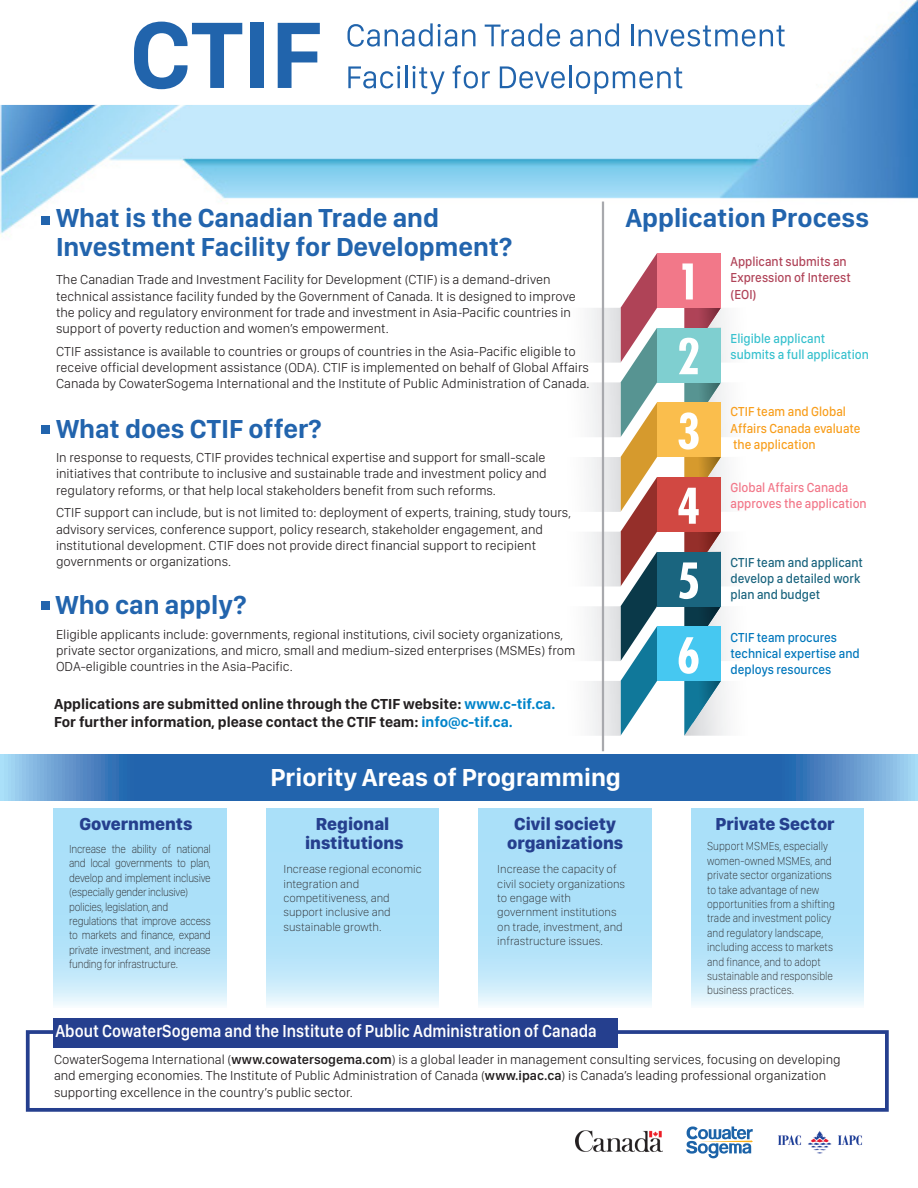
<style>
.page{position:relative;width:918px;height:1188px;background:#fff}
.page>*{position:absolute;margin:0;border:0;box-sizing:border-box;transform-origin:0 0}
.t1{font:700 27px "San Francisco Display";color:#2264ad}
.t2{font:700 25.5px "San Francisco Display";color:#fff}
.t3{font:800 18px/19.5px "San Francisco Display";color:#253f8e;text-align:center}
.t4{font:600 18px "San Francisco Display";color:#fff;scale:.9 1}
.t5{font:700 15px "San Francisco Display";color:#231f20}
.t6{font:300 13.5px/16.2px "San Francisco Display";color:#231f20}
.t7{font:500 13.5px/16.2px "San Francisco Display";color:#1a647e;scale:.93 1}
.t8{font:500 13.5px "San Francisco Display";color:#0077bc;scale:.93 1}
.t9{font:500 13.5px "San Francisco Display";color:#f89e1c;scale:.93 1}
.t10{font:500 13.5px "San Francisco Display";color:#b04358;scale:.93 1}
.t11{font:500 13.5px "San Francisco Display";color:#f27789;scale:.93 1}
.t12{font:500 13.5px "San Francisco Display";color:#37c1ce;scale:.93 1}
.t13{font:100 12px/14.4px "San Francisco Display";color:#231f20;text-align:justify;scale:.9 1}
.t14{font:100 12px/14.4px "San Francisco Display";color:#231f20}
.t15{font:100 12px "San Francisco Display";letter-spacing:-.025em;color:#231f20;scale:.9 1}
.s1{color:#0084ca}
.s2{font-weight:600}
</style>
<div class="page">
<img style="left:0;top:0;width:918px;height:1159px">
<div style="left:26px;top:1030px;width:863px;height:82px;border:4px solid #253f8e"></div>
<div style="left:657px;top:253px;width:64px;height:55px;background:#f27889"></div>
<div style="left:657px;top:328px;width:64px;height:54px;background:#7fcfd0"></div>
<div style="left:657px;top:402px;width:64px;height:55px;background:#fabe4d"></div>
<div style="left:657px;top:477px;width:64px;height:55px;background:#d14842"></div>
<div style="left:657px;top:552px;width:64px;height:54px;background:#1a657f"></div>
<div style="left:657px;top:626px;width:64px;height:55px;background:#46c8f1"></div>
<svg style="left:538px;top:253px;width:119px;height:483px"></svg>
<hr style="left:621px;top:681px;width:1px;height:55px;background:#10789a">
<svg style="left:678px;top:253px;width:71px;height:483px"></svg>
<svg style="left:54px;top:808px;width:172px;height:200px"></svg>
<svg style="left:266px;top:808px;width:173px;height:200px"></svg>
<svg style="left:479px;top:808px;width:172px;height:200px"></svg>
<svg style="left:692px;top:808px;width:172px;height:200px"></svg>
<hr style="left:602px;top:202px;width:2px;height:549px;background:#a8a9ad">
<div style="left:53px;top:1018px;width:565px;height:30px;background:#253f8e"></div>
<div style="left:41px;top:216px;width:9px;height:9px;background:#2264ad"></div>
<div style="left:41px;top:425px;width:9px;height:9px;background:#2264ad"></div>
<div style="left:41px;top:601px;width:9px;height:9px;background:#2264ad"></div>
<svg style="left:0;top:755px;width:918px;height:46px"></svg>
<svg style="left:0;top:22px;width:829px;height:83px"></svg>
<svg style="left:686px;top:1126px;width:67px;height:32px"></svg>
<img style="left:575px;top:1130px;width:88px;height:22px">
<img style="left:777px;top:1129px;width:87px;height:24px">
<p class="t1" style="left:56px;top:202px;width:385px">What is the Canadian Trade and</p>
<p class="t1" style="left:56px;top:230px;width:458px">Investment Facility for Development?</p>
<p class="t6" style="left:56px;top:271px;width:521px">The Canadian Trade and Investment Facility for Development (CTIF) is a demand-driven technical assistance facility funded by the Government of Canada. It is designed to improve the policy and regulatory environment for trade and investment in Asia-Pacific countries in support of poverty reduction and women’s empowerment.</p>
<p class="t6" style="left:56px;top:343px;width:535px">CTIF assistance is available to countries or groups of countries in the Asia-Pacific eligible to receive official development assistance (ODA). CTIF is implemented on behalf of Global Affairs<br>Canada by CowaterSogema International and the Institute of Public Administration of Canada.</p>
<p class="t1" style="left:56px;top:412px;width:267px">What does CTIF offer?</p>
<p class="t6" style="left:56px;top:449px;width:491px">In response to requests, CTIF provides technical expertise and support for small-scale</p>
<p class="t6" style="left:56px;top:465px;width:492px">initiatives that contribute to inclusive and sustainable trade and investment policy and</p>
<p class="t6" style="left:56px;top:482px;width:441px">regulatory reforms, or that help local stakeholders benefit from such reforms.</p>
<p class="t6" style="left:56px;top:505px;width:516px">CTIF support can include, but is not limited to: deployment of experts, training, study tours, advisory services, conference support, policy research, stakeholder engagement, and</p>
<p class="t6" style="left:56px;top:537px;width:482px">institutional development. CTIF does not provide direct financial support to recipient</p>
<p class="t6" style="left:56px;top:553px;width:177px">governments or organizations.</p>
<p class="t1" style="left:56px;top:588px;width:192px">Who can apply?</p>
<p class="t6" style="left:56px;top:626px;width:521px">Eligible applicants include: governments, regional institutions, civil society organizations, private sector organizations, and micro, small and medium-sized enterprises (MSMEs) from<br>ODA-eligible countries in the Asia-Pacific.</p>
<p class="t5" style="left:54px;top:695px;width:503px">Applications are submitted online through the CTIF website: <span class="s1">www.c-tif.ca.</span></p>
<p class="t5" style="left:54px;top:713px;width:460px">For further information, please contact the CTIF team: <span class="s1">info@c-tif.ca.</span></p>
<p class="t1" style="left:625px;top:202px;width:245px">Application Process</p>
<p class="t10" style="left:731px;top:253px;width:126px">Applicant submits an</p>
<p class="t10" style="left:731px;top:270px;width:131px">Expression of Interest</p>
<p class="t10" style="left:731px;top:286px;width:29px">(EOI)</p>
<p class="t12" style="left:731px;top:330px;width:103px">Eligible applicant</p>
<p class="t12" style="left:731px;top:346px;width:150px">submits a full application</p>
<p class="t9" style="left:731px;top:404px;width:126px">CTIF team and Global</p>
<p class="t9" style="left:731px;top:420px;width:141px">Affairs Canada evaluate</p>
<p class="t9" style="left:733px;top:436px;width:90px">the application</p>
<p class="t11" style="left:731px;top:479px;width:128px">Global Affairs Canada</p>
<p class="t11" style="left:731px;top:495px;width:148px">approves the application</p>
<p class="t7" style="left:731px;top:554px;width:144px">CTIF team and applicant develop a detailed work</p>
<p class="t7" style="left:731px;top:586px;width:98px">plan and budget</p>
<p class="t8" style="left:731px;top:629px;width:116px">CTIF team procures</p>
<p class="t8" style="left:731px;top:645px;width:140px">technical expertise and</p>
<p class="t8" style="left:731px;top:661px;width:110px">deploys resources</p>
<p class="t3" style="left:79px;top:814px;width:115px">Governments</p>
<p class="t13" style="left:69px;top:842px;width:159px">Increase the ability of national and local governments to plan, develop and implement inclusive (especially gender inclusive)</p>
<p class="t15" style="left:69px;top:899px;width:112px">policies, legislation, and</p>
<p class="t13" style="left:69px;top:914px;width:159px">regulations that improve access to markets and finance, expand private investment, and increase funding for infrastructure.</p>
<p class="t2" style="left:270px;top:762px;width:352px">Priority Areas of Programming</p>
<p class="t3" style="left:316px;top:814px;width:75px">Regional</p>
<p class="t3" style="left:305px;top:833px;width:100px">institutions</p>
<p class="t14" style="left:283px;top:862px;width:140px">Increase regional economic integration and</p>
<p class="t14" style="left:283px;top:891px;width:109px;text-align:justify">competitiveness, and support inclusive and sustainable growth.</p>
<p class="t3" style="left:507px;top:814px;width:118px">Civil society organizations</p>
<p class="t14" style="left:497px;top:862px;width:129px">Increase the capacity of civil society organizations to engage with</p>
<p class="t14" style="left:497px;top:905px;width:121px">government institutions</p>
<p class="t14" style="left:497px;top:919px;width:127px">on trade, investment, and infrastructure issues.</p>
<p class="t4" style="left:55px;top:1020px;width:603px">About CowaterSogema and the Institute of Public Administration of Canada</p>
<p class="t3" style="left:715px;top:814px;width:121px">Private Sector</p>
<p class="t13" style="left:707px;top:839px;width:144px;text-align:left">Support MSMEs, especially women-owned MSMEs, and private sector organizations to take advantage of new opportunities from a shifting trade and investment policy and regulatory landscape, including access to markets and finance, and to adopt sustainable and responsible business practices.</p>
<p class="t6" style="left:54px;top:1051px;width:788px">CowaterSogema International (<span class="s2">www.cowatersogema.com</span>) is a global leader in management consulting services, focusing on developing and emerging economies. The Institute of Public Administration of Canada (<span class="s2">www.ipac.ca</span>) is Canada’s leading professional organization</p>
<p class="t6" style="left:54px;top:1084px;width:300px">supporting excellence in the country’s public sector.</p>
</div>
